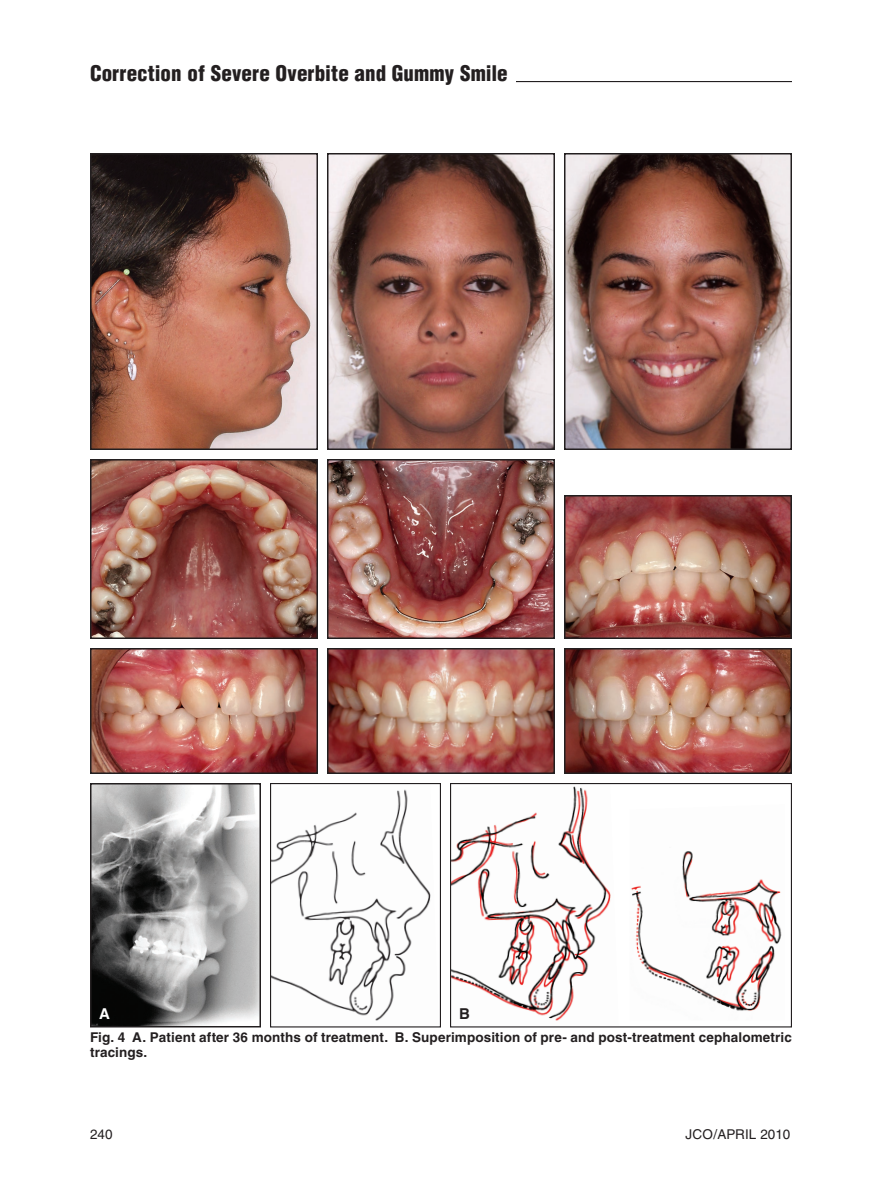
<style>
.page{position:relative;width:882px;height:1179px;background:#fff}
.page>*{position:absolute;margin:0;border:0;box-sizing:border-box;transform-origin:0 0}
.t1{font:900 condensed 21px "Helvetica";letter-spacing:.005em;color:#231f20}
.t2{font:700 15px "Helvetica";color:#fff}
.t3{font:700 15px "Helvetica";color:#231f20}
.t4{font:700 13.5px/15px "Helvetica";letter-spacing:.01em;color:#231f20}
.t5{font:13.5px "Helvetica";color:#231f20}
</style>
<div class="page">
<hr style="left:516px;top:81px;width:276px;height:1px;background:#231f20">
<img style="left:93px;top:786px;width:165px;height:239px">
<div style="left:90px;top:783px;width:171px;height:245px;border:2px solid #231f20"></div>
<img style="left:272px;top:789px;width:159px;height:232px">
<div style="left:270px;top:783px;width:171px;height:245px;border:1px solid #231f20"></div>
<img style="left:452px;top:786px;width:159px;height:235px">
<div style="left:450px;top:783px;width:342px;height:245px;border:1px solid #231f20"></div>
<img style="left:631px;top:851px;width:151px;height:160px">
<img style="left:93px;top:651px;width:222px;height:120px">
<div style="left:90px;top:648px;width:228px;height:126px;border:2px solid #231f20"></div>
<img style="left:330px;top:651px;width:222px;height:120px">
<div style="left:327px;top:648px;width:228px;height:126px;border:2px solid #231f20"></div>
<img style="left:567px;top:651px;width:222px;height:120px">
<div style="left:564px;top:648px;width:228px;height:126px;border:2px solid #231f20"></div>
<img style="left:93px;top:462px;width:222px;height:174px">
<div style="left:90px;top:459px;width:228px;height:180px;border:2px solid #231f20"></div>
<img style="left:330px;top:462px;width:222px;height:174px">
<div style="left:327px;top:459px;width:228px;height:180px;border:2px solid #231f20"></div>
<img style="left:567px;top:498px;width:222px;height:138px">
<div style="left:564px;top:495px;width:228px;height:144px;border:2px solid #231f20"></div>
<img style="left:93px;top:156px;width:222px;height:291px">
<div style="left:90px;top:153px;width:228px;height:297px;border:2px solid #231f20"></div>
<img style="left:330px;top:156px;width:222px;height:291px">
<div style="left:327px;top:153px;width:228px;height:297px;border:2px solid #231f20"></div>
<img style="left:567px;top:156px;width:222px;height:291px">
<div style="left:564px;top:153px;width:228px;height:297px;border:2px solid #231f20"></div>
<h1 class="t1" style="left:90px;top:60px;width:419px">Correction of Severe Overbite and Gummy Smile</h1>
<p class="t2" style="left:99px;top:1004px;width:12px">A</p>
<p class="t3" style="left:459px;top:1004px;width:12px">B</p>
<p class="t4" style="left:90px;top:1030px;width:703px">Fig. 4 A. Patient after 36 months of treatment. B. Superimposition of pre- and post-treatment cephalometric tracings.</p>
<p class="t5" style="left:90px;top:1126px;width:24px">240</p>
<p class="t5" style="left:686px;top:1126px;width:106px">JCO/APRIL 2010</p>
</div>
